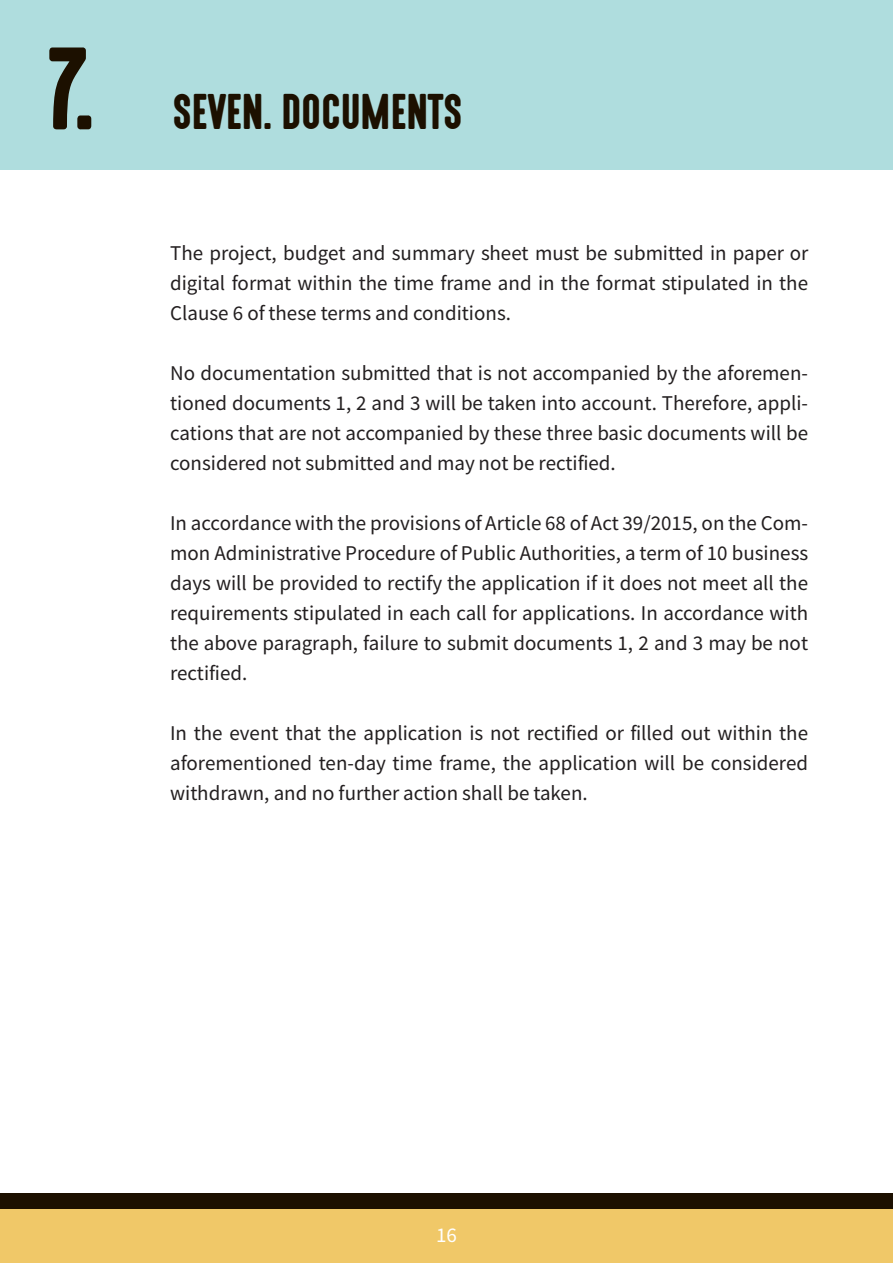
<style>
.page{position:relative;width:893px;height:1263px;background:#fff}
.page>*{position:absolute;margin:0;border:0;box-sizing:border-box;transform-origin:0 0}
.t1{font:105px "High Voltage";color:#1c1000}
.t2{font:45px "High Voltage";color:#1c1000}
.TEXT{font:21px/30px "Source Sans Variable";color:#231f20;text-align:justify}
.t3{font:21px "Source Sans Variable";color:#fff}
</style>
<div class="page">
<div style="left:0;top:0;width:893px;height:169px;background:#afddde"></div>
<div style="left:0;top:1209px;width:893px;height:54px;background:#f0c868"></div>
<div style="left:0;top:1194px;width:893px;height:15px;background:#1c1000"></div>
<h1 class="t1" style="left:47px;top:32px;width:50px">7.</h1>
<h2 class="t2" style="left:172px;top:88px;width:292px">SEVEN. DOCUMENTS</h2>
<p class="TEXT" style="left:170px;top:238px;width:640px">The project, budget and summary sheet must be submitted in paper or digital format within the time frame and in the format stipulated in the Clause 6 of these terms and conditions.</p>
<p class="TEXT" style="left:170px;top:358px;width:639px">No documentation submitted that is not accompanied by the aforemen&shy;tioned documents 1, 2 and 3 will be taken into account. Therefore, appli&shy;cations that are not accompanied by these three basic documents will be considered not submitted and may not be rectified.</p>
<p class="TEXT" style="left:170px;top:508px;width:640px">In accordance with the provisions of Article 68 of Act 39/2015, on the Com&shy;mon Administrative Procedure of Public Authorities, a term of 10 business days will be provided to rectify the application if it does not meet all the requirements stipulated in each call for applications. In accordance with the above paragraph, failure to submit documents 1, 2 and 3 may be not rectified.</p>
<p class="TEXT" style="left:170px;top:718px;width:639px">In the event that the application is not rectified or filled out within the aforementioned ten-day time frame, the application will be considered withdrawn, and no further action shall be taken.</p>
<p class="t3" style="left:436px;top:1222px;width:22px">16</p>
</div>
